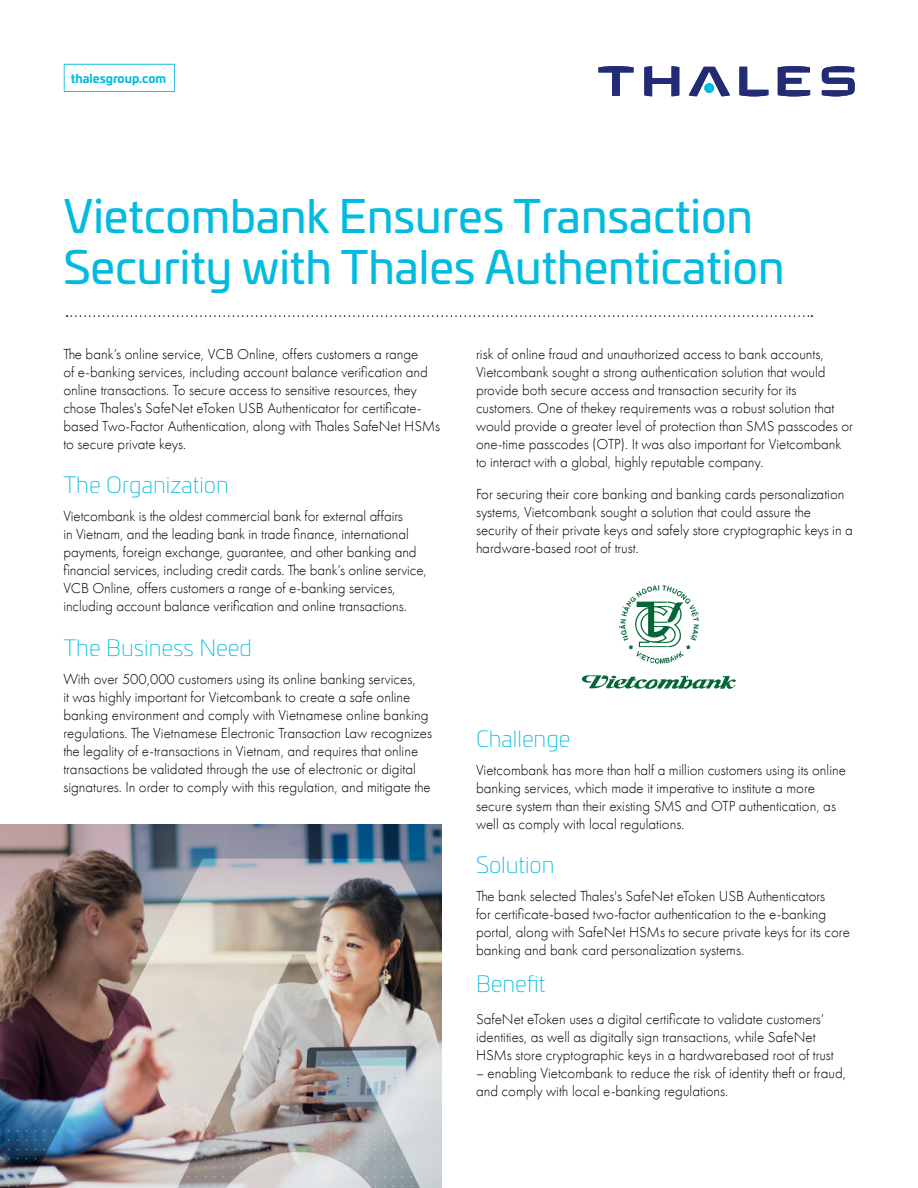
<style>
.page{position:relative;width:918px;height:1188px;background:#fff}
.page>*{position:absolute;margin:0;border:0;box-sizing:border-box;transform-origin:0 0}
.t1{font:45px/51px "Univia Pro";color:#00bbdf}
.t2{font:200 22.5px "Univia Pro";color:#00bbdf}
.t3{font:300 15px/18px "Futura PT";color:#000}
.t4{font:700 12px "Univia Pro";color:#00bbdf}
</style>
<div class="page">
<svg style="left:822px;top:66px;width:33px;height:30px"></svg>
<svg style="left:778px;top:66px;width:32px;height:30px"></svg>
<svg style="left:739px;top:67px;width:29px;height:29px"></svg>
<svg style="left:689px;top:67px;width:41px;height:29px"></svg>
<div style="left:704px;top:83px;width:10px;height:10px;background:#00bbdf;border-radius:50%"></div>
<svg style="left:644px;top:66px;width:35px;height:30px"></svg>
<svg style="left:598px;top:66px;width:36px;height:30px"></svg>
<svg style="left:67px;top:315px;width:745px;height:2px"></svg>
<svg style="left:64px;top:64px;width:111px;height:28px"></svg>
<img style="left:0;top:825px;width:442px;height:363px">
<svg style="left:619px;top:585px;width:80px;height:79px"></svg>
<svg style="left:582px;top:675px;width:154px;height:14px"></svg>
<p class="t4" style="left:71px;top:68px;width:97px">thalesgroup.com</p>
<h1 class="t1" style="left:63px;top:188px;width:723px">Vietcombank Ensures Transaction<br>Security with Thales Authentication</h1>
<p class="t3" style="left:63px;top:345px;width:378px">The bank’s online service, VCB Online, offers customers a range<br>of e-banking services, including account balance verification and online transactions. To secure access to sensitive resources, they chose Thales's SafeNet eToken USB Authenticator for certificate&shy;based Two-Factor Authentication, along with Thales SafeNet HSMs to secure private keys.</p>
<h2 class="t2" style="left:63px;top:469px;width:167px">The Organization</h2>
<p class="t3" style="left:63px;top:508px;width:365px">Vietcombank is the oldest commercial bank for external affairs<br>in Vietnam, and the leading bank in trade finance, international payments, foreign exchange, guarantee, and other banking and financial services, including credit cards. The bank’s online service, VCB Online, offers customers a range of e-banking services, including account balance verification and online transactions.</p>
<h2 class="t2" style="left:63px;top:632px;width:190px">The Business Need</h2>
<p class="t3" style="left:63px;top:670px;width:370px">With over 500,000 customers using its online banking services,<br>it was highly important for Vietcombank to create a safe online banking environment and comply with Vietnamese online banking regulations. The Vietnamese Electronic Transaction Law recognizes the legality of e-transactions in Vietnam, and requires that online transactions be validated through the use of electronic or digital signatures. In order to comply with this regulation, and mitigate the</p>
<p class="t3" style="left:476px;top:345px;width:379px">risk of online fraud and unauthorized access to bank accounts, Vietcombank sought a strong authentication solution that would provide both secure access and transaction security for its customers. One of thekey requirements was a robust solution that would provide a greater level of protection than SMS passcodes or one-time passcodes (OTP). It was also important for Vietcombank to interact with a global, highly reputable company.</p>
<p class="t3" style="left:476px;top:485px;width:378px">For securing their core banking and banking cards personalization systems, Vietcombank sought a solution that could assure the security of their private keys and safely store cryptographic keys in a hardware-based root of trust.</p>
<h2 class="t2" style="left:476px;top:723px;width:96px">Challenge</h2>
<p class="t3" style="left:476px;top:761px;width:371px">Vietcombank has more than half a million customers using its online banking services, which made it imperative to institute a more secure system than their existing SMS and OTP authentication, as well as comply with local regulations.</p>
<h2 class="t2" style="left:476px;top:849px;width:80px">Solution</h2>
<p class="t3" style="left:476px;top:887px;width:376px">The bank selected Thales's SafeNet eToken USB Authenticators<br>for certificate-based two-factor authentication to the e-banking portal, along with SafeNet HSMs to secure private keys for its core banking and bank card personalization systems.</p>
<h2 class="t2" style="left:476px;top:968px;width:71px">Benefit</h2>
<p class="t3" style="left:476px;top:1010px;width:359px">SafeNet eToken uses a digital certificate to validate customers’ identities, as well as digitally sign transactions, while SafeNet<br>HSMs store cryptographic keys in a hardwarebased root of trust</p>
<p class="t3" style="left:476px;top:1064px;width:372px">– enabling Vietcombank to reduce the risk of identity theft or fraud, and comply with local e-banking regulations.</p>
</div>
